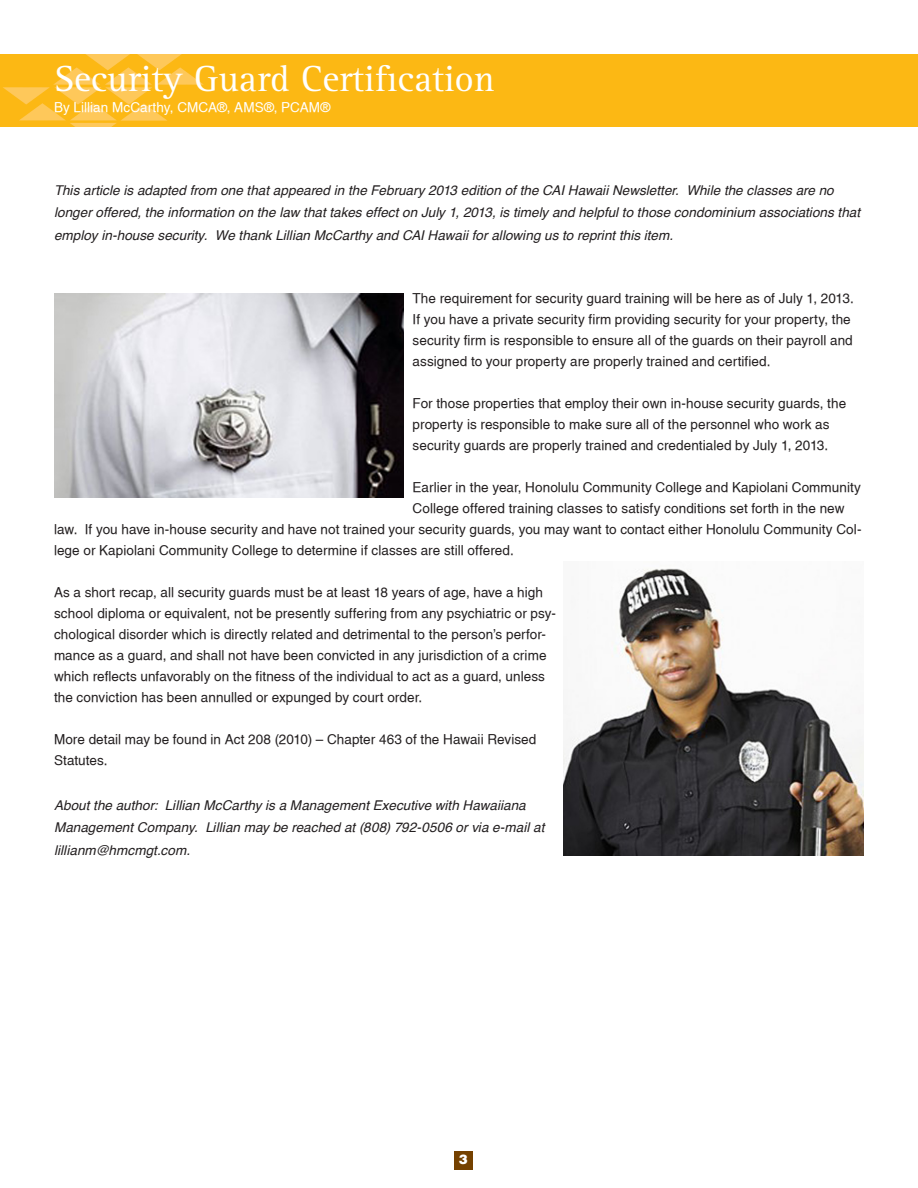
<style>
.page{position:relative;width:918px;height:1188px;background:#fff}
.page>*{position:absolute;margin:0;border:0;box-sizing:border-box;transform-origin:0 0}
.Body_Text{font:37.5px "Rotis Serif";color:#fff}
.Body_Text-2{font:13.5px/21px "Hawn Helv";letter-spacing:.005em;color:#231f20}
.Body_Text-3{font:italic 13.5px/22.5px "Helvetica";letter-spacing:.005em;color:#231f20}
.Body_Text-4{font:13.5px "Hawn Helv";letter-spacing:.005em;color:#fff}
.Body_Text-5{font:900 13.5px "Helvetica";color:#fff}
</style>
<div class="page">
<div style="left:454px;top:1151px;width:19px;height:19px;background:#754100"></div>
<div style="left:0;top:54px;width:918px;height:72px;background:#fcb814"></div>
<img style="left:3px;top:54px;width:201px;height:72px">
<img style="left:54px;top:294px;width:350px;height:204px">
<img style="left:564px;top:568px;width:300px;height:287px">
<p class="Body_Text" style="left:54px;top:57px;width:442px">Security Guard Certification</p>
<p class="Body_Text-4" style="left:54px;top:100px;width:278px">By Lillian McCarthy, CMCA®, AMS®, PCAM®</p>
<p class="Body_Text-3" style="left:54px;top:179px;width:808px">This article is adapted from one that appeared in the February 2013 edition of the CAI Hawaii Newsletter. While the classes are no longer offered, the information on the law that takes effect on July 1, 2013, is timely and helpful to those condominium associations that employ in-house security. We thank Lillian McCarthy and CAI Hawaii for allowing us to reprint this item.</p>
<p class="Body_Text-2" style="left:413px;top:287px;width:443px">The requirement for security guard training will be here as of July 1, 2013.<br>If you have a private security firm providing security for your property, the security firm is responsible to ensure all of the guards on their payroll and assigned to your property are properly trained and certified.</p>
<p class="Body_Text-2" style="left:413px;top:392px;width:435px">For those properties that employ their own in-house security guards, the property is responsible to make sure all of the personnel who work as security guards are properly trained and credentialed by July 1, 2013.</p>
<p class="Body_Text-2" style="left:413px;top:476px;width:450px">Earlier in the year, Honolulu Community College and Kapiolani Community</p>
<p class="Body_Text-2" style="left:413px;top:497px;width:433px">College offered training classes to satisfy conditions set forth in the new</p>
<p class="Body_Text-2" style="left:54px;top:518px;width:809px">law. If you have in-house security and have not trained your security guards, you may want to contact either Honolulu Community Col-</p>
<p class="Body_Text-2" style="left:54px;top:539px;width:461px">lege or Kapiolani Community College to determine if classes are still offered.</p>
<p class="Body_Text-2" style="left:54px;top:581px;width:504px">As a short recap, all security guards must be at least 18 years of age, have a high school diploma or equivalent, not be presently suffering from any psychiatric or psy&shy;chological disorder which is directly related and detrimental to the person’s perfor&shy;mance as a guard, and shall not have been convicted in any jurisdiction of a crime which reflects unfavorably on the fitness of the individual to act as a guard, unless the conviction has been annulled or expunged by court order.</p>
<p class="Body_Text-2" style="left:54px;top:728px;width:484px">More detail may be found in Act 208 (2010) – Chapter 463 of the Hawaii Revised<br>Statutes.</p>
<p class="Body_Text-3" style="left:54px;top:794px;width:492px">About the author: Lillian McCarthy is a Management Executive with Hawaiiana<br>Management Company. Lillian may be reached at (808) 792-0506 or via e-mail at lillianm@hmcmgt.com.</p>
<p class="Body_Text-5" style="left:459px;top:1151px;width:11px">3</p>
</div>
